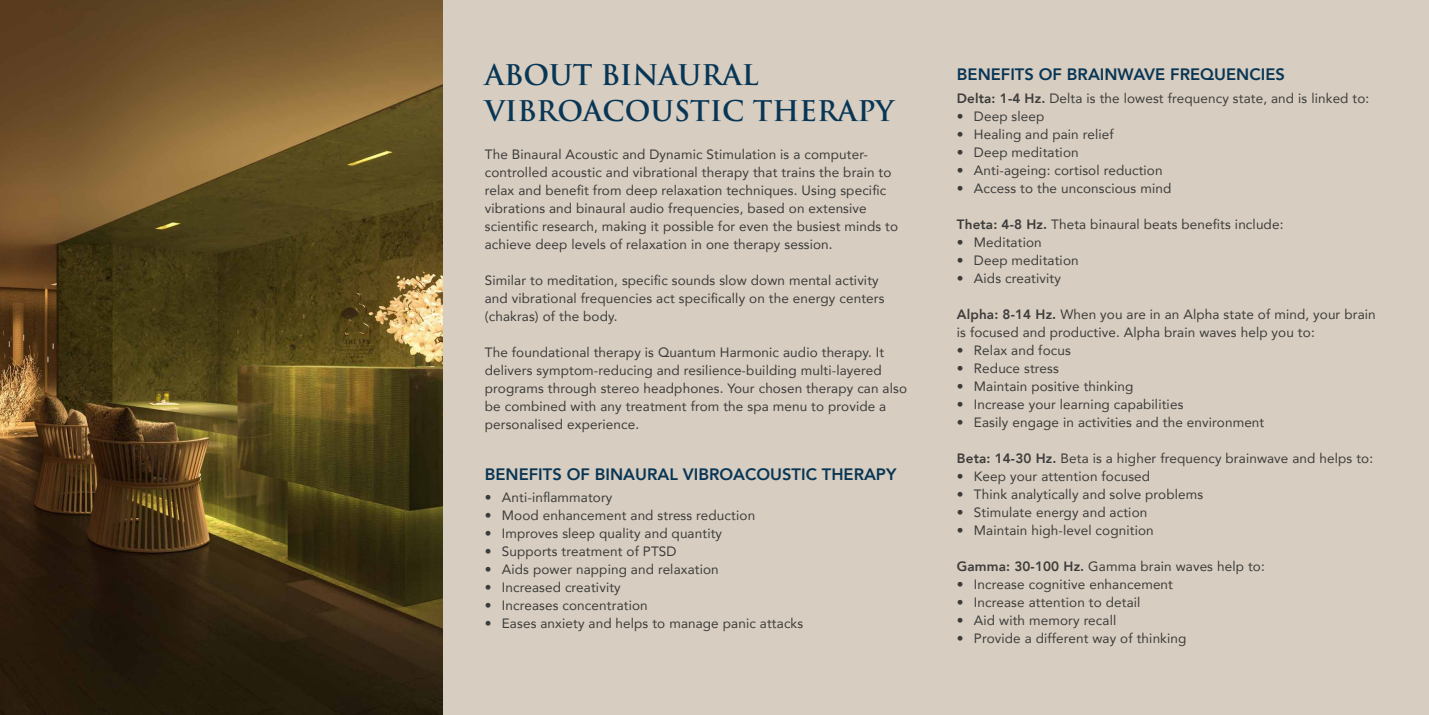
<style>
.page{position:relative;width:1429px;height:715px;background:#fff}
.page>*{position:absolute;margin:0;border:0;box-sizing:border-box;transform-origin:0 0}
.t1{font:700 27.75px/36px "Trajan Pro";color:#083656}
.t2{font:800 16.5px "Avenir";color:#083656}
.t3{font:13.5px/18px "Avenir";letter-spacing:.01em;color:#3c3c3b}
.s1{font-weight:800}
</style>
<div class="page">
<div style="left:0;top:0;width:1429px;height:714px;background:#d7cdc0"></div>
<img style="left:0;top:0;width:442px;height:714px">
<h1 class="t1" style="left:485px;top:57px;width:411px">ABOUT BINAURAL<br>VIBROACOUSTIC THERAPY</h1>
<p class="t3" style="left:485px;top:145px;width:415px">The Binaural Acoustic and Dynamic Stimulation is a computer&shy;controlled acoustic and vibrational therapy that trains the brain to relax and benefit from deep relaxation techniques. Using specific vibrations and binaural audio frequencies, based on extensive scientific research, making it possible for even the busiest minds to achieve deep levels of relaxation in one therapy session.</p>
<p class="t3" style="left:485px;top:271px;width:401px">Similar to meditation, specific sounds slow down mental activity and vibrational frequencies act specifically on the energy centers (chakras) of the body.</p>
<p class="t3" style="left:485px;top:343px;width:424px">The foundational therapy is Quantum Harmonic audio therapy. It delivers symptom-reducing and resilience-building multi-layered programs through stereo headphones. Your chosen therapy can also be combined with any treatment from the spa menu to provide a personalised experience.</p>
<p class="t2" style="left:485px;top:461px;width:413px">BENEFITS OF BINAURAL VIBROACOUSTIC THERAPY</p>
<p class="t3" style="left:485px;top:487px;width:129px">• Anti-inflammatory</p>
<p class="t3" style="left:485px;top:505px;width:272px">• Mood enhancement and stress reduction</p>
<p class="t3" style="left:485px;top:523px;width:239px">• Improves sleep quality and quantity</p>
<p class="t3" style="left:485px;top:541px;width:193px">• Supports treatment of PTSD</p>
<p class="t3" style="left:485px;top:559px;width:235px">• Aids power napping and relaxation</p>
<p class="t3" style="left:485px;top:577px;width:137px">• Increased creativity</p>
<p class="t3" style="left:485px;top:595px;width:164px">• Increases concentration</p>
<p class="t3" style="left:485px;top:613px;width:320px">• Eases anxiety and helps to manage panic attacks</p>
<p class="t2" style="left:957px;top:62px;width:329px">BENEFITS OF BRAINWAVE FREQUENCIES</p>
<p class="t3" style="left:957px;top:88px;width:414px"><span class="s1">Delta: 1-4 Hz.</span> Delta is the lowest frequency state, and is linked to:</p>
<p class="t3" style="left:957px;top:106px;width:89px">• Deep sleep</p>
<p class="t3" style="left:957px;top:124px;width:158px">• Healing and pain relief</p>
<p class="t3" style="left:957px;top:142px;width:123px">• Deep meditation</p>
<p class="t3" style="left:957px;top:160px;width:207px">• Anti-ageing: cortisol reduction</p>
<p class="t3" style="left:957px;top:178px;width:216px">• Access to the unconscious mind</p>
<p class="t3" style="left:957px;top:214px;width:328px"><span class="s1">Theta: 4-8 Hz.</span> Theta binaural beats benefits include:</p>
<p class="t3" style="left:957px;top:232px;width:86px">• Meditation</p>
<p class="t3" style="left:957px;top:250px;width:123px">• Deep meditation</p>
<p class="t3" style="left:957px;top:268px;width:105px">• Aids creativity</p>
<p class="t3" style="left:957px;top:304px;width:420px"><span class="s1">Alpha: 8-14 Hz.</span> When you are in an Alpha state of mind, your brain is focused and productive. Alpha brain waves help you to:</p>
<p class="t3" style="left:957px;top:340px;width:115px">• Relax and focus</p>
<p class="t3" style="left:957px;top:358px;width:103px">• Reduce stress</p>
<p class="t3" style="left:957px;top:376px;width:178px">• Maintain positive thinking</p>
<p class="t3" style="left:957px;top:394px;width:228px">• Increase your learning capabilities</p>
<p class="t3" style="left:957px;top:412px;width:309px">• Easily engage in activities and the environment</p>
<p class="t3" style="left:957px;top:448px;width:418px"><span class="s1">Beta: 14-30 Hz.</span> Beta is a higher frequency brainwave and helps to:</p>
<p class="t3" style="left:957px;top:466px;width:195px">• Keep your attention focused</p>
<p class="t3" style="left:957px;top:484px;width:248px">• Think analytically and solve problems</p>
<p class="t3" style="left:957px;top:502px;width:192px">• Stimulate energy and action</p>
<p class="t3" style="left:957px;top:520px;width:198px">• Maintain high-level cognition</p>
<p class="t3" style="left:957px;top:556px;width:309px"><span class="s1">Gamma: 30-100 Hz.</span> Gamma brain waves help to:</p>
<p class="t3" style="left:957px;top:574px;width:218px">• Increase cognitive enhancement</p>
<p class="t3" style="left:957px;top:592px;width:185px">• Increase attention to detail</p>
<p class="t3" style="left:957px;top:610px;width:161px">• Aid with memory recall</p>
<p class="t3" style="left:957px;top:628px;width:231px">• Provide a different way of thinking</p>
</div>
